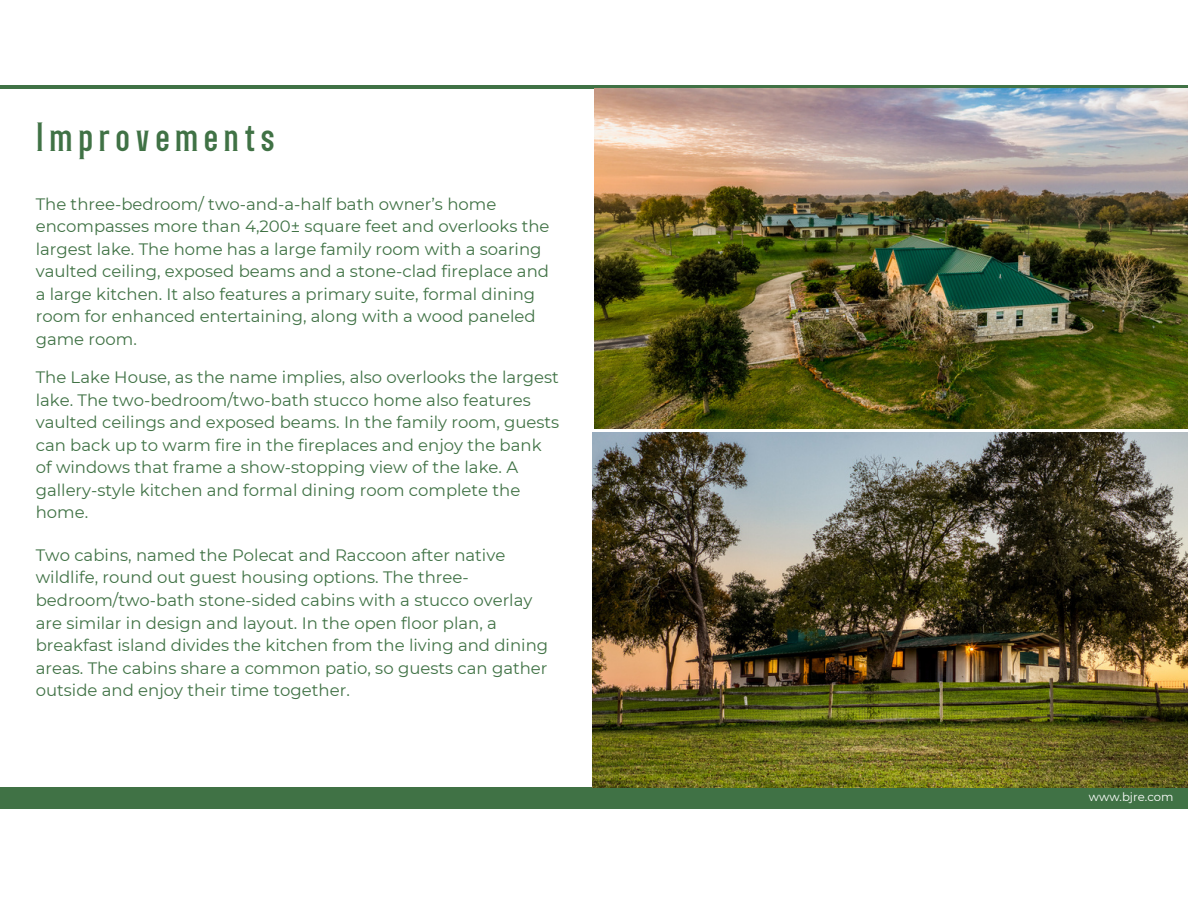
<style>
.page{position:relative;width:1188px;height:918px;background:#fff}
.page>*{position:absolute;margin:0;border:0;box-sizing:border-box;transform-origin:0 0}
.t1{font:700 37.65px "Green Grove";letter-spacing:.13em;color:#407245}
.t2{font:16.5px/22.5px "Montserrat";color:#407245}
.t3{font:11.7px "Montserrat";color:#fff}
</style>
<div class="page">
<hr style="left:0;top:85px;width:1188px;height:3px;background:#407245">
<div style="left:0;top:787px;width:1188px;height:21px;background:#407245"></div>
<img style="left:594px;top:88px;width:594px;height:340px">
<img style="left:593px;top:433px;width:595px;height:354px">
<p class="t1" style="left:36px;top:123px;width:241px">Improvements</p>
<p class="t2" style="left:36px;top:192px;width:515px">The three-bedroom/ two-and-a-half bath owner’s home encompasses more than 4,200± square feet and overlooks the largest lake. The home has a large family room with a soaring vaulted ceiling, exposed beams and a stone-clad fireplace and a large kitchen. It also features a primary suite, formal dining room for enhanced entertaining, along with a wood paneled game room.</p>
<p class="t2" style="left:36px;top:366px;width:525px">The Lake House, as the name implies, also overlooks the largest lake. The two-bedroom/two-bath stucco home also features vaulted ceilings and exposed beams. In the family room, guests can back up to warm fire in the fireplaces and enjoy the bank of windows that frame a show-stopping view of the lake. A gallery-style kitchen and formal dining room complete the home.</p>
<p class="t2" style="left:36px;top:544px;width:514px">Two cabins, named the Polecat and Raccoon after native wildlife, round out guest housing options. The three&shy;bedroom/two-bath stone-sided cabins with a stucco overlay are similar in design and layout. In the open floor plan, a breakfast island divides the kitchen from the living and dining areas. The cabins share a common patio, so guests can gather outside and enjoy their time together.</p>
<p class="t3" style="left:1089px;top:789px;width:86px">www.bjre.com</p>
</div>
